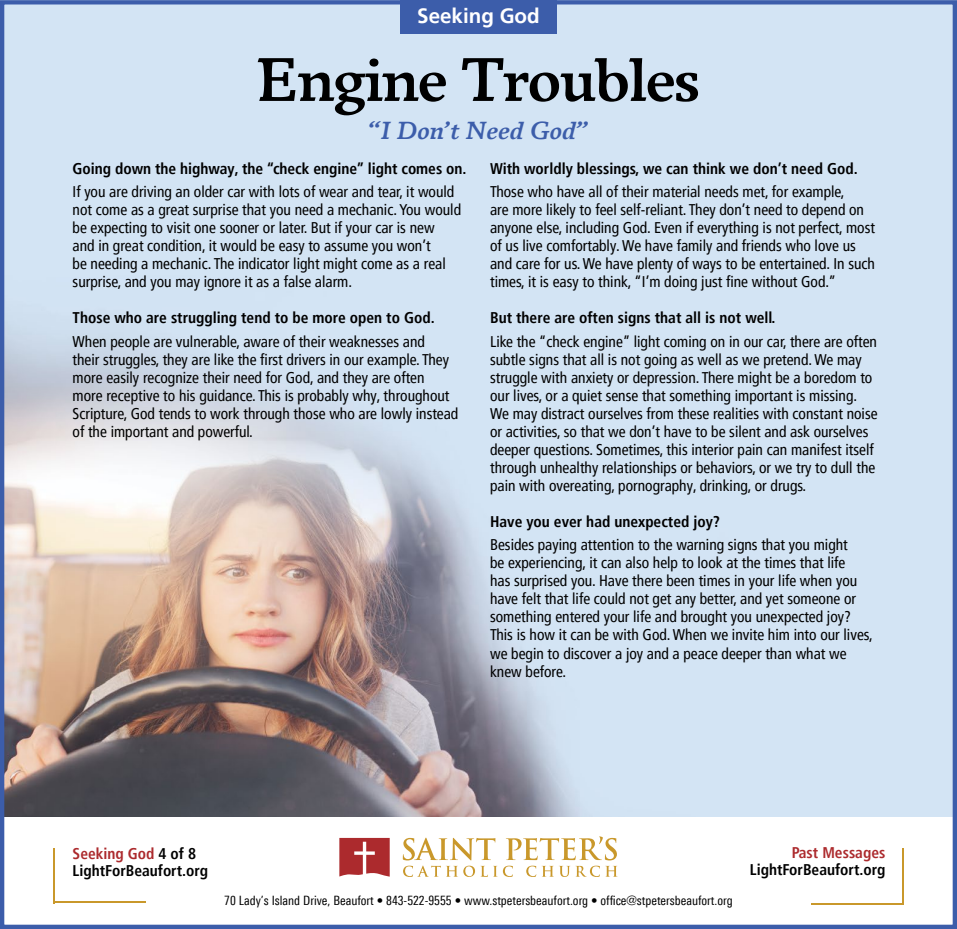
<style>
.page{position:relative;width:957px;height:929px;background:#fff}
.page>*{position:absolute;margin:0;border:0;box-sizing:border-box;transform-origin:0 0}
.Heading{font:700 60.25px "Breughel Com 65";letter-spacing:-.015em;color:#000}
.subhead{font:italic 700 24.5px "Breughel Com 66";color:#3c5daa}
.t1{font:700 20.62px "Frutiger LT Pro";color:#fff}
.Text_2{font:condensed 15.5px/18px "Frutiger LT Pro";color:#000}
.Subhead{font:700 condensed 15.5px/16.8px "Frutiger LT Pro";color:#000;text-align:right}
.t2{font:12.88px "Linotype Univers 420 Cn";color:#000}
.s1{color:#ac2a2d}
</style>
<div class="page">
<svg style="left:339px;top:837px;width:50px;height:39px"></svg>
<svg style="left:402px;top:836px;width:215px;height:40px"></svg>
<hr style="left:901px;top:848px;width:2px;height:55px;background:#c9982b">
<hr style="left:810px;top:902px;width:93px;height:2px;background:#c9982b">
<hr style="left:53px;top:847px;width:2px;height:55px;background:#c9982b">
<hr style="left:53px;top:901px;width:92px;height:1px;background:#c9982b">
<img style="left:5px;top:5px;width:946px;height:810px">
<div style="left:0;top:0;width:956px;height:928px;border:4px solid #3c5daa"></div>
<div style="left:400px;top:0;width:156px;height:34px;background:#3c5daa"></div>
<p class="t1" style="left:417px;top:4px;width:124px">Seeking God</p>
<p class="Heading" style="left:257px;top:44px;width:444px">Engine Troubles</p>
<p class="subhead" style="left:367px;top:115px;width:223px">“I Don’t Need God”</p>
<p class="Subhead" style="left:73px;top:160px;width:395px">Going down the highway, the “check engine” light comes on.</p>
<p class="Text_2" style="left:73px;top:183px;width:390px">If you are driving an older car with lots of wear and tear, it would not come as a great surprise that you need a mechanic. You would be expecting to visit one sooner or later. But if your car is new<br>and in great condition, it would be easy to assume you won’t<br>be needing a mechanic. The indicator light might come as a real surprise, and you may ignore it as a false alarm.</p>
<p class="Subhead" style="left:73px;top:309px;width:363px">Those who are struggling tend to be more open to God.</p>
<p class="Text_2" style="left:73px;top:332px;width:387px">When people are vulnerable, aware of their weaknesses and<br>their struggles, they are like the first drivers in our example. They more easily recognize their need for God, and they are often more receptive to his guidance. This is probably why, throughout Scripture, God tends to work through those who are lowly instead of the important and powerful.</p>
<p class="Subhead" style="left:490px;top:160px;width:369px">With worldly blessings, we can think we don’t need God.</p>
<p class="Text_2" style="left:490px;top:183px;width:386px">Those who have all of their material needs met, for example,<br>are more likely to feel self-reliant. They don’t need to depend on anyone else, including God. Even if everything is not perfect, most of us live comfortably. We have family and friends who love us and care for us. We have plenty of ways to be entertained. In such times, it is easy to think, “I’m doing just fine without God.”</p>
<p class="Subhead" style="left:490px;top:309px;width:287px">But there are often signs that all is not well.</p>
<p class="Text_2" style="left:490px;top:332px;width:389px">Like the “check engine” light coming on in our car, there are often subtle signs that all is not going as well as we pretend. We may struggle with anxiety or depression. There might be a boredom to our lives, or a quiet sense that something important is missing.<br>We may distract ourselves from these realities with constant noise or activities, so that we don’t have to be silent and ask ourselves deeper questions. Sometimes, this interior pain can manifest itself through unhealthy relationships or behaviors, or we try to dull the pain with overeating, pornography, drinking, or drugs.</p>
<p class="Subhead" style="left:490px;top:513px;width:231px">Have you ever had unexpected joy?</p>
<p class="Text_2" style="left:490px;top:536px;width:384px">Besides paying attention to the warning signs that you might<br>be experiencing, it can also help to look at the times that life<br>has surprised you. Have there been times in your life when you have felt that life could not get any better, and yet someone or something entered your life and brought you unexpected joy?<br>This is how it can be with God. When we invite him into our lives, we begin to discover a joy and a peace deeper than what we knew before.</p>
<p class="Subhead" style="left:73px;top:845px;width:137px;text-align:left"><span class="s1">Seeking God</span> 4 of 8<br>LightForBeaufort.org</p>
<p class="Subhead" style="left:749px;top:844px;width:137px"><span class="s1">Past Messages<br></span>LightForBeaufort.org</p>
<p class="t2" style="left:224px;top:892px;width:510px">70 Lady’s Island Drive, Beaufort • 843-522-9555 • www.stpetersbeaufort.org • office@stpetersbeaufort.org</p>
</div>
